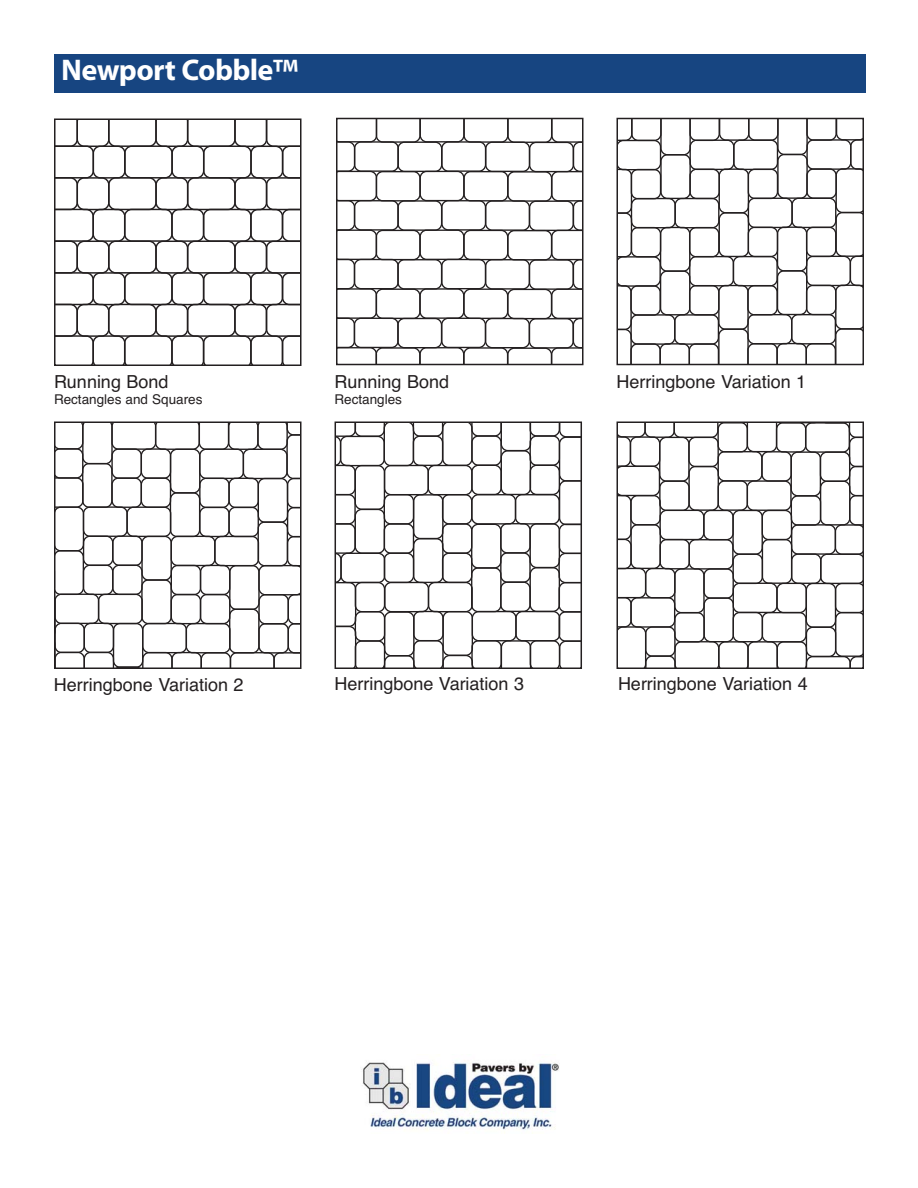
<style>
.page{position:relative;width:918px;height:1188px;background:#fff}
.page>*{position:absolute;margin:0;border:0;box-sizing:border-box;transform-origin:0 0}
.t1{font:30px "Myriad Headline";color:#fff}
.t2{font:18px "Helvetica";color:#231f20}
.t3{font:13.5px "Helvetica";color:#231f20}
</style>
<div class="page">
<div style="left:54px;top:54px;width:812px;height:39px;background:#174581"></div>
<img style="left:361px;top:1061px;width:198px;height:72px">
<svg style="left:619px;top:121px;width:242px;height:241px"></svg>
<div style="left:616px;top:118px;width:248px;height:247px;border:2px solid #231f20"></div>
<svg style="left:338px;top:425px;width:241px;height:241px"></svg>
<div style="left:335px;top:422px;width:247px;height:247px;border:2px solid #231f20"></div>
<svg style="left:57px;top:425px;width:242px;height:241px"></svg>
<div style="left:54px;top:422px;width:248px;height:247px;border:2px solid #231f20"></div>
<svg style="left:619px;top:425px;width:242px;height:241px"></svg>
<div style="left:616px;top:422px;width:248px;height:247px;border:2px solid #231f20"></div>
<svg style="left:57px;top:121px;width:242px;height:242px"></svg>
<div style="left:54px;top:118px;width:248px;height:248px;border:2px solid #231f20"></div>
<svg style="left:339px;top:121px;width:242px;height:241px"></svg>
<div style="left:336px;top:118px;width:248px;height:247px;border:2px solid #231f20"></div>
<h1 class="t1" style="left:62px;top:58px;width:239px">Newport Cobble™</h1>
<p class="t2" style="left:54px;top:375px;width:116px">Running Bond</p>
<p class="t3" style="left:54px;top:395px;width:150px">Rectangles and Squares</p>
<p class="t2" style="left:334px;top:375px;width:116px">Running Bond</p>
<p class="t3" style="left:334px;top:395px;width:69px">Rectangles</p>
<p class="t2" style="left:617px;top:375px;width:191px">Herringbone Variation 1</p>
<p class="t2" style="left:54px;top:678px;width:191px">Herringbone Variation 2</p>
<p class="t2" style="left:334px;top:677px;width:191px">Herringbone Variation 3</p>
<p class="t2" style="left:618px;top:677px;width:191px">Herringbone Variation 4</p>
</div>
